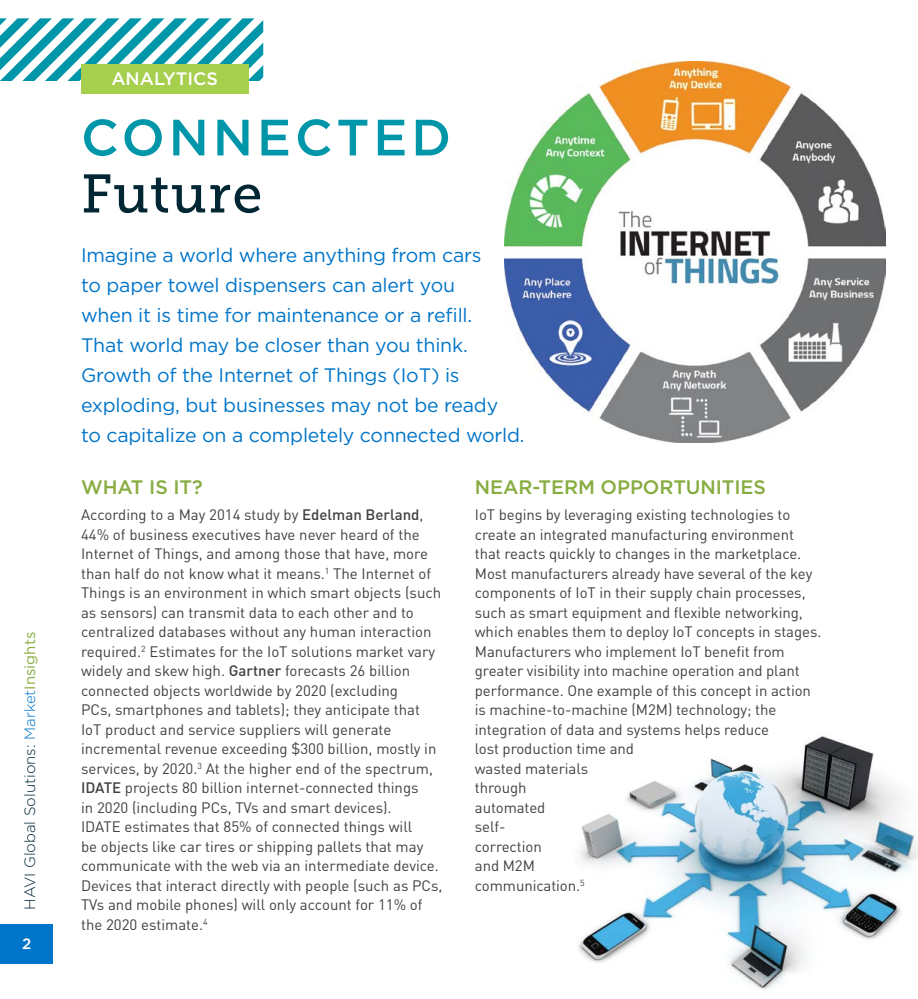
<style>
.page{position:relative;width:918px;height:999px;background:#fff}
.page>*{position:absolute;margin:0;border:0;box-sizing:border-box;transform-origin:0 0}
.t1{font:54px "Museo Slab 500";letter-spacing:.025em;color:#012735}
.t2{font:500 51px "Gotham";letter-spacing:.075em;color:#0096a9}
.t3{font:19.5px/30px "Gotham";letter-spacing:-.01em;color:#0075c9}
.t4{font:500 19.5px "Gotham";letter-spacing:-.005em;color:#87ac3f}
.t5{font:500 18px "Gotham";color:#fff}
.t6{font:15px/19.5px "DINOT";color:#414042}
.t7{font:300 15px "Gotham";color:#012735}
.t8{font:500 15px "Gotham";color:#fff}
.s1{color:#0075c9}
.s2{font-weight:400;color:#87ac3f}
.s3{font-weight:500}
</style>
<div class="page">
<div style="left:0;top:924px;width:53px;height:40px;background:#0075c9"></div>
<svg style="left:0;top:18px;width:263px;height:63px"></svg>
<img style="left:504px;top:62px;width:381px;height:381px">
<img style="left:579px;top:736px;width:339px;height:254px">
<div style="left:81px;top:64px;width:167px;height:29px;background:#a5cf4d"></div>
<p class="t7" style="left:22px;top:910px;width:279px;rotate:-90deg">HAVI Global Solutions: <span class="s1">Market</span><span class="s2">Insights</span></p>
<p class="t8" style="left:22px;top:935px;width:11px">2</p>
<p class="t5" style="left:111px;top:68px;width:108px">ANALYTICS</p>
<h2 class="t2" style="left:81px;top:108px;width:372px">CONNECTED</h2>
<h1 class="t1" style="left:81px;top:164px;width:183px">Future</h1>
<p class="t3" style="left:81px;top:240px;width:445px">Imagine a world where anything from cars<br>to paper towel dispensers can alert you<br>when it is time for maintenance or a refill.<br>That world may be closer than you think.<br>Growth of the Internet of Things (IoT) is exploding, but businesses may not be ready<br>to capitalize on a completely connected world.</p>
<h3 class="t4" style="left:81px;top:476px;width:123px">WHAT IS IT?</h3>
<p class="t6" style="left:81px;top:505px;width:363px">According to a May 2014 study by <span class="s3">Edelman Berland</span>, 44% of business executives have never heard of the Internet of Things, and among those that have, more than half do not know what it means.<sup>1</sup> The Internet of Things is an environment in which smart objects (such as sensors) can transmit data to each other and to centralized databases without any human interaction required.<sup>2</sup> Estimates for the IoT solutions market vary widely and skew high. <span class="s3">Gartner</span> forecasts 26 billion connected objects worldwide by 2020 (excluding<br>PCs, smartphones and tablets); they anticipate that IoT product and service suppliers will generate incremental revenue exceeding $300 billion, mostly in services, by 2020.<sup>3</sup> At the higher end of the spectrum, <span class="s3">IDATE</span> projects 80 billion internet-connected things<br>in 2020 (including PCs, TVs and smart devices).<br>IDATE estimates that 85% of connected things will<br>be objects like car tires or shipping pallets that may communicate with the web via an intermediate device.<br>Devices that interact directly with people (such as PCs, TVs and mobile phones) will only account for 11% of the 2020 estimate.<sup>4</sup></p>
<h3 class="t4" style="left:475px;top:476px;width:293px">NEAR-TERM OPPORTUNITIES</h3>
<p class="t6" style="left:475px;top:505px;width:348px">IoT begins by leveraging existing technologies to create an integrated manufacturing environment that reacts quickly to changes in the marketplace.<br>Most manufacturers already have several of the key components of IoT in their supply chain processes, such as smart equipment and flexible networking, which enables them to deploy IoT concepts in stages.<br>Manufacturers who implement IoT benefit from greater visibility into machine operation and plant performance. One example of this concept in action is machine-to-machine (M2M) technology; the integration of data and systems helps reduce<br>lost production time and<br>wasted materials<br>through<br>automated<br>self-<br>correction<br>and M2M<br>communication.<sup>5</sup></p>
</div>
